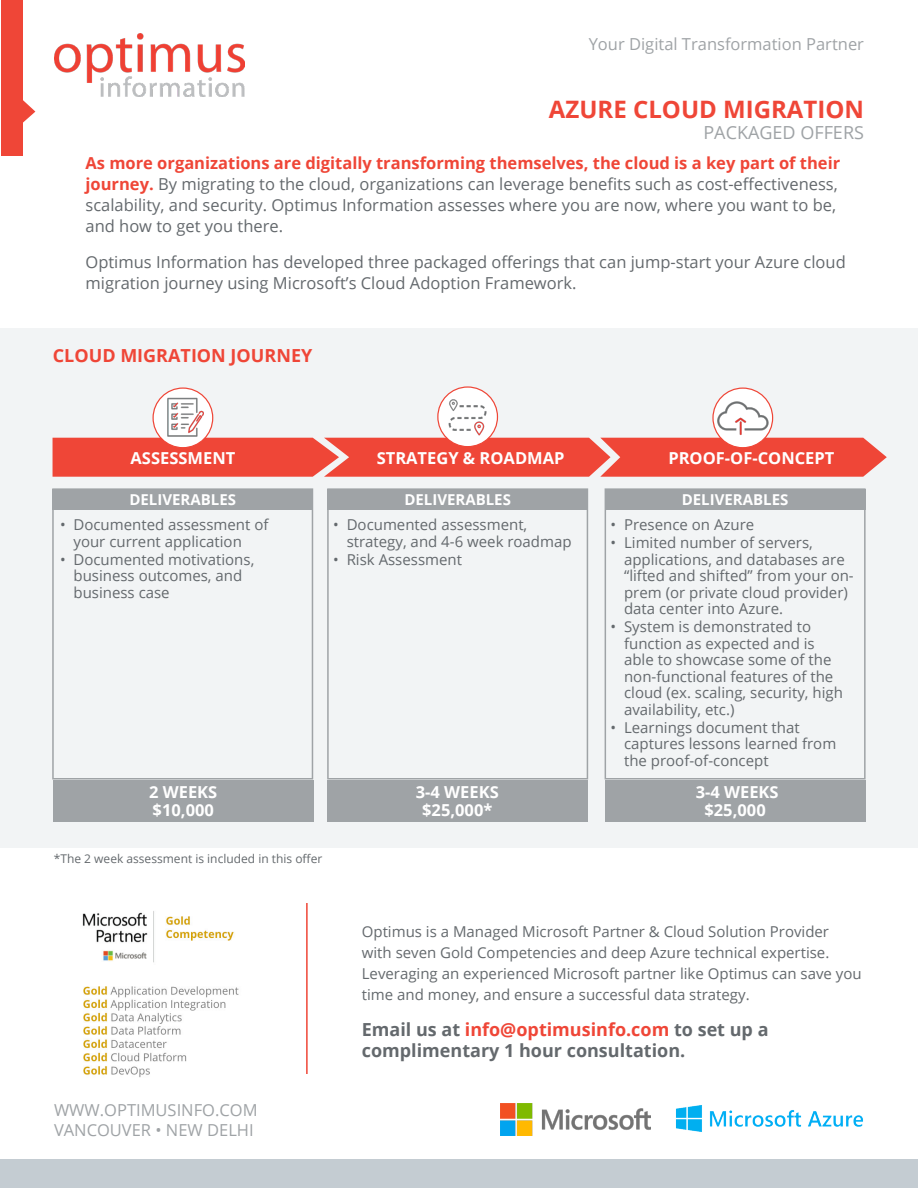
<style>
.page{position:relative;width:918px;height:1188px;background:#fff}
.page>*{position:absolute;margin:0;border:0;box-sizing:border-box;transform-origin:0 0}
.t1{font:700 24px "Open Sans";color:#ef4637}
.t2{font:700 18px/21px "Open Sans";color:#64696d}
.Sub_head{font:700 18px "Open Sans";color:#ef4637}
.t3{font:18px "Open Sans";color:#9fa3a6}
.t4{font:16.5px/21px "Open Sans";color:#64696d}
.t5{font:16.5px "Open Sans";color:#9fa3a6}
.Time_and_Price{font:700 16.5px "Open Sans";color:#fff}
.Steps_white{font:700 16.5px "Open Sans";color:#fff}
.t6{font:15px/16.5px "Open Sans";color:#64696d}
.Time_and_Price-2{font:700 15px "Open Sans";color:#fff}
.t7{font:12px "Open Sans";color:#64696d}
.s1{font-weight:700;color:#ef4637}
.s2{color:#ef4637}
</style>
<div class="page">
<img style="left:54px;top:33px;width:190px;height:64px">
<div style="left:0;top:328px;width:917px;height:520px;background:#f2f4f5"></div>
<img style="left:82px;top:911px;width:157px;height:167px">
<hr style="left:306px;top:903px;width:2px;height:171px;background:#ef4637">
<div style="left:0;top:1159px;width:918px;height:29px;background:#c4ccd2"></div>
<div style="left:1px;top:0;width:22px;height:155px;background:#ef4637"></div>
<svg style="left:23px;top:100px;width:12px;height:23px"></svg>
<img style="left:500px;top:1104px;width:150px;height:32px">
<img style="left:676px;top:1105px;width:187px;height:27px">
<svg style="left:53px;top:438px;width:834px;height:39px;background:#ef4e40"></svg>
<div style="left:52px;top:488px;width:261px;height:292px;border:2px solid #9fa3a6"></div>
<div style="left:327px;top:488px;width:261px;height:292px;border:2px solid #9fa3a6"></div>
<div style="left:605px;top:488px;width:261px;height:292px;border:2px solid #9fa3a6"></div>
<div style="left:53px;top:780px;width:261px;height:42px;background:#9fa3a6"></div>
<div style="left:52px;top:489px;width:261px;height:21px;background:#9fa3a6"></div>
<div style="left:327px;top:489px;width:261px;height:21px;background:#9fa3a6"></div>
<div style="left:605px;top:489px;width:261px;height:21px;background:#9fa3a6"></div>
<div style="left:327px;top:780px;width:261px;height:42px;background:#9fa3a6"></div>
<div style="left:605px;top:780px;width:261px;height:42px;background:#9fa3a6"></div>
<svg style="left:153px;top:388px;width:60px;height:60px"></svg>
<div style="left:153px;top:387px;width:60px;height:61px;border:1px solid #ef4637;border-radius:50%"></div>
<div style="left:713px;top:388px;width:60px;height:60px;background:#fff;border-radius:50%"></div>
<div style="left:712px;top:388px;width:61px;height:60px;border:1px solid #ef4637;border-radius:50%"></div>
<div style="left:438px;top:387px;width:59px;height:60px;background:#fff;border-radius:50%"></div>
<div style="left:437px;top:386px;width:61px;height:61px;border:1px solid #ef4637;border-radius:50%"></div>
<img style="left:163px;top:397px;width:40px;height:42px">
<img style="left:717px;top:400px;width:52px;height:36px">
<img style="left:447px;top:399px;width:42px;height:40px">
<p class="t5" style="left:589px;top:33px;width:277px">Your Digital Transformation Partner</p>
<p class="t1" style="left:549px;top:93px;width:317px">AZURE CLOUD MIGRATION</p>
<p class="t3" style="left:703px;top:120px;width:162px">PACKAGED OFFERS</p>
<p class="t4" style="left:86px;top:152px;width:756px"><span class="s1">As more organizations are digitally transforming themselves, the cloud is a key part of their journey.</span> By migrating to the cloud, organizations can leverage benefits such as cost-effectiveness, scalability, and security. Optimus Information assesses where you are now, where you want to be, and how to get you there.</p>
<p class="t4" style="left:86px;top:251px;width:762px">Optimus Information has developed three packaged offerings that can jump-start your Azure cloud migration journey using Microsoft’s Cloud Adoption Framework.</p>
<p class="Sub_head" style="left:53px;top:343px;width:261px">CLOUD MIGRATION JOURNEY</p>
<p class="Steps_white" style="left:131px;top:446px;width:106px">ASSESSMENT</p>
<p class="Steps_white" style="left:377px;top:446px;width:189px">STRATEGY &amp; ROADMAP</p>
<p class="Steps_white" style="left:668px;top:446px;width:168px">PROOF-OF-CONCEPT</p>
<p class="Time_and_Price-2" style="left:129px;top:489px;width:108px">DELIVERABLES</p>
<p class="Time_and_Price-2" style="left:404px;top:489px;width:108px">DELIVERABLES</p>
<p class="Time_and_Price-2" style="left:682px;top:489px;width:108px">DELIVERABLES</p>
<p class="t6" style="left:74px;top:516px;width:197px;text-indent:-14px">• Documented assessment of your current application</p>
<p class="t6" style="left:74px;top:551px;width:182px;text-indent:-14px">• Documented motivations, business outcomes, and business case</p>
<p class="t6" style="left:347px;top:516px;width:226px;text-indent:-14px">• Documented assessment, strategy, and 4-6 week roadmap</p>
<p class="t6" style="left:333px;top:551px;width:130px">• Risk Assessment</p>
<p class="Time_and_Price" style="left:149px;top:780px;width:70px">2 WEEKS</p>
<p class="Time_and_Price" style="left:153px;top:798px;width:63px">$10,000</p>
<p class="t7" style="left:54px;top:850px;width:270px">*The 2 week assessment is included in this offer</p>
<p class="Time_and_Price" style="left:416px;top:780px;width:84px">3-4 WEEKS</p>
<p class="Time_and_Price" style="left:422px;top:798px;width:72px">$25,000*</p>
<p class="t6" style="left:611px;top:516px;width:145px">• Presence on Azure</p>
<p class="t6" style="left:624px;top:534px;width:231px;text-indent:-14px">• Limited number of servers, applications, and databases are “lifted and shifted” from your on&shy;prem (or private cloud provider) data center into Azure.</p>
<p class="t6" style="left:624px;top:618px;width:220px;text-indent:-14px">• System is demonstrated to function as expected and is able to showcase some of the non-functional features of the cloud (ex. scaling, security, high availability, etc.)</p>
<p class="t6" style="left:624px;top:719px;width:214px;text-indent:-14px">• Learnings document that captures lessons learned from the proof-of-concept</p>
<p class="Time_and_Price" style="left:696px;top:780px;width:84px">3-4 WEEKS</p>
<p class="Time_and_Price" style="left:704px;top:798px;width:63px">$25,000</p>
<p class="t5" style="left:54px;top:1099px;width:205px">WWW.OPTIMUSINFO.COM</p>
<p class="t5" style="left:54px;top:1118px;width:201px">VANCOUVER • NEW DELHI</p>
<p class="t6" style="left:362px;top:921px;width:501px;line-height:21px">Optimus is a Managed Microsoft Partner &amp; Cloud Solution Provider with seven Gold Competencies and deep Azure technical expertise.<br>Leveraging an experienced Microsoft partner like Optimus can save you time and money, and ensure a successful data strategy.</p>
<p class="t2" style="left:362px;top:1019px;width:408px">Email us at <span class="s2">info@optimusinfo.com</span> to set up a complimentary 1 hour consultation.</p>
</div>
